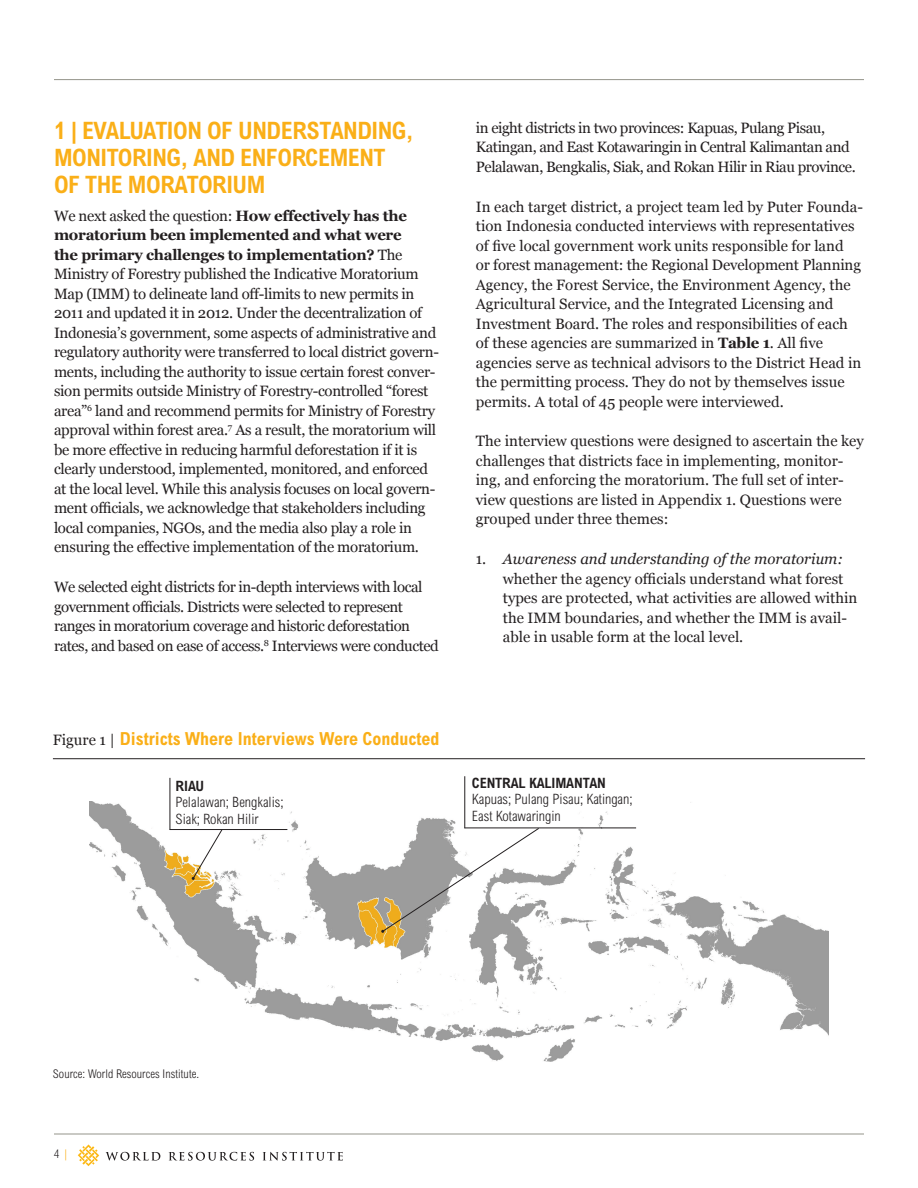
<style>
.page{position:relative;width:918px;height:1188px;background:#fff}
.page>*{position:absolute;margin:0;border:0;box-sizing:border-box;transform-origin:0 0}
.Body_Header-Bold_Yel{font:700 condensed 24px/27px "Arial MT Std";letter-spacing:-.02em;color:#faaf18}
.Figure_Head{font:700 condensed 18px "Arial MT Std";color:#faaf18}
.Body_Copy{font:15px/19.5px "Georgia";letter-spacing:-.02em;color:#231f20}
.Body_Copy-2{font:15px/19.5px "Georgia";color:#231f20}
.Body_2{font:300 condensed 14.25px/16.5px "Arial MT Std";color:#231f20}
.Body_2-2{font:700 condensed 14.25px "Arial MT Std";letter-spacing:-.01em;color:#231f20}
.Source{font:300 condensed 12px "Arial MT Std";letter-spacing:.005em;color:#231f20}
.s1{font-weight:700}
.s2{font-family:"Georgia";font-weight:400;font-stretch:normal;font-size:15px;color:#231f20}
.s3{font-style:italic}
.s4{color:#faaf18}
</style>
<div class="page">
<hr style="left:54px;top:79px;width:810px;height:1px;background:#94948a">
<hr style="left:54px;top:1134px;width:810px;height:1px;background:#94948a">
<svg style="left:78px;top:1144px;width:21px;height:22px"></svg>
<svg style="left:106px;top:1152px;width:54px;height:9px"></svg>
<svg style="left:169px;top:1152px;width:85px;height:9px"></svg>
<svg style="left:263px;top:1152px;width:80px;height:9px"></svg>
<hr style="left:53px;top:758px;width:812px;height:1px;background:#231f20">
<img style="left:90px;top:801px;width:738px;height:261px">
<hr style="left:170px;top:829px;width:117px;height:1px;background:#231f20">
<hr style="left:465px;top:828px;width:171px;height:1px;background:#231f20">
<hr style="left:170px;top:778px;width:1px;height:52px;background:#231f20">
<hr style="left:464px;top:776px;width:1px;height:52px;background:#231f20">
<svg style="left:192px;top:828px;width:31px;height:52px"></svg>
<svg style="left:381px;top:827px;width:159px;height:106px"></svg>
<p class="Body_Header-Bold_Yel" style="left:54px;top:117px;width:361px">1 | EVALUATION OF UNDERSTANDING,<br>MONITORING, AND ENFORCEMENT<br>OF THE MORATORIUM</p>
<p class="Body_Copy" style="left:54px;top:206px;width:387px">We next asked the question: <span class="s1">How effectively has the moratorium been implemented and what were<br>the primary challenges to implementation?</span> The Ministry of Forestry published the Indicative Moratorium Map (IMM) to delineate land off-limits to new permits in 2011 and updated it in 2012. Under the decentralization of Indonesia’s government, some aspects of administrative and regulatory authority were transferred to local district govern&shy;ments, including the authority to issue certain forest conver&shy;sion permits outside Ministry of Forestry-controlled “forest area”<sup>6</sup> land and recommend permits for Ministry of Forestry approval within forest area.<sup>7</sup> As a result, the moratorium will be more effective in reducing harmful deforestation if it is clearly understood, implemented, monitored, and enforced at the local level. While this analysis focuses on local govern&shy;ment officials, we acknowledge that stakeholders including local companies, NGOs, and the media also play a role in ensuring the effective implementation of the moratorium.</p>
<p class="Body_Copy" style="left:54px;top:577px;width:386px">We selected eight districts for in-depth interviews with local government officials. Districts were selected to represent ranges in moratorium coverage and historic deforestation rates, and based on ease of access.<sup>8</sup> Interviews were conducted</p>
<p class="Figure_Head" style="left:53px;top:728px;width:388px"><span class="s2">Figure 1 |</span> Districts Where Interviews Were Conducted</p>
<p class="Body_2-2" style="left:176px;top:777px;width:30px">RIAU</p>
<p class="Body_2" style="left:176px;top:794px;width:110px">Pelalawan; Bengkalis;<br>Siak; Rokan Hilir</p>
<p class="Body_Copy" style="left:476px;top:118px;width:381px">in eight districts in two provinces: Kapuas, Pulang Pisau,<br>Katingan, and East Kotawaringin in Central Kalimantan and<br>Pelalawan, Bengkalis, Siak, and Rokan Hilir in Riau province.</p>
<p class="Body_Copy-2" style="left:476px;top:197px;width:389px">In each target district, a project team led by Puter Founda&shy;tion Indonesia conducted interviews with representatives of five local government work units responsible for land<br>or forest management: the Regional Development Planning Agency, the Forest Service, the Environment Agency, the Agricultural Service, and the Integrated Licensing and Investment Board. The roles and responsibilities of each of these agencies are summarized in <span class="s1">Table 1</span>. All five agencies serve as technical advisors to the District Head in the permitting process. They do not by themselves issue permits. A total of 45 people were interviewed.</p>
<p class="Body_Copy-2" style="left:476px;top:432px;width:390px">The interview questions were designed to ascertain the key challenges that districts face in implementing, monitor&shy;ing, and enforcing the moratorium. The full set of inter&shy;view questions are listed in Appendix 1. Questions were grouped under three themes:</p>
<p class="Body_Copy-2" style="left:503px;top:549px;width:356px;text-indent:-27px">1. <span class="s3">Awareness and understanding of the moratorium: </span>whether the agency officials understand what forest types are protected, what activities are allowed within the IMM boundaries, and whether the IMM is avail&shy;able in usable form at the local level.</p>
<p class="Body_2-2" style="left:472px;top:774px;width:135px">CENTRAL KALIMANTAN</p>
<p class="Body_2" style="left:472px;top:791px;width:162px">Kapuas; Pulang Pisau; Katingan;<br>East Kotawaringin</p>
<p class="Source" style="left:53px;top:1067px;width:148px">Source: World Resources Institute.</p>
<p class="Source" style="left:54px;top:1147px;width:15px">4 <span class="s4">|</span></p>
</div>
